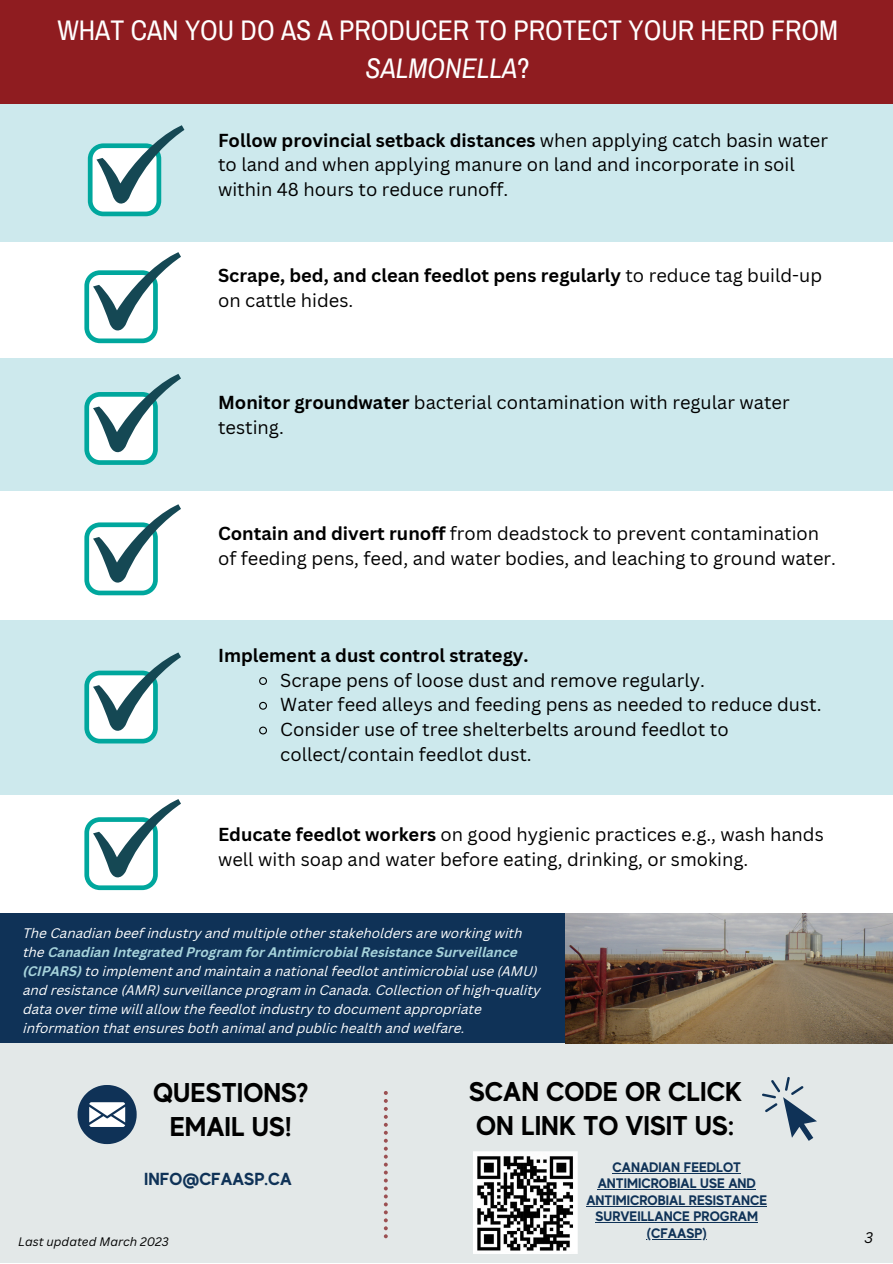
<style>
.page{position:relative;width:893px;height:1264px;background:#fff}
.page>*{position:absolute;margin:0;border:0;box-sizing:border-box;transform-origin:0 0}
.t1{font:27.75px/38.2px "Archivo Narrow";color:#fff;text-align:center}
.t2{font:700 27.15px/33.6px "MADE Evolve Sans";color:#000;text-align:center}
.t3{font:18.3px/24.8px "Canva Sans";color:#000}
.t4{font:700 18.3px/24.8px "Canva Sans";color:#000}
.t5{font:700 17.4px "MADE Evolve Sans";color:#0f3257}
.t6{font:italic 15px "Canva Sans";color:#000}
.t7{font:700 13.8px/16.5px "MADE Evolve Sans";color:#0f3257;text-align:center}
.t8{font:italic 13.5px/19px "Canva Sans";color:#fff}
.t9{font:italic 12px "Canva Sans";color:#000}
.s1{font-style:italic}
.s2{font-weight:700}
.s3{font-weight:400}
.s4{font-weight:700;color:#a6d3db}
</style>
<div class="page">
<div style="left:0;top:0;width:892px;height:1262px;background:#cde9ed"></div>
<div style="left:0;top:903px;width:892px;height:141px;background:#0f3257"></div>
<div style="left:0;top:1043px;width:892px;height:219px;background:#e3e8e8"></div>
<svg style="left:384px;top:1091px;width:4px;height:147px"></svg>
<svg style="left:77px;top:1085px;width:60px;height:59px"></svg>
<svg style="left:762px;top:1077px;width:55px;height:63px"></svg>
<div style="left:0;top:0;width:892px;height:103px;background:#8f1c20"></div>
<img style="left:565px;top:912px;width:327px;height:131px">
<div style="left:0;top:243px;width:892px;height:114px;background:#fff"></div>
<div style="left:0;top:491px;width:892px;height:128px;background:#fff"></div>
<div style="left:0;top:794px;width:892px;height:118px;background:#fff"></div>
<svg style="left:88px;top:125px;width:96px;height:91px"></svg>
<svg style="left:84px;top:252px;width:97px;height:91px"></svg>
<svg style="left:84px;top:374px;width:97px;height:91px"></svg>
<svg style="left:84px;top:504px;width:97px;height:91px"></svg>
<svg style="left:84px;top:652px;width:97px;height:91px"></svg>
<svg style="left:84px;top:799px;width:97px;height:91px"></svg>
<img style="left:473px;top:1151px;width:104px;height:102px">
<hr style="left:612px;top:1172px;width:129px;height:1px;background:#0f3257">
<hr style="left:597px;top:1189px;width:158px;height:1px;background:#0f3257">
<hr style="left:586px;top:1205px;width:181px;height:1px;background:#0f3257">
<hr style="left:595px;top:1222px;width:163px;height:1px;background:#0f3257">
<hr style="left:646px;top:1238px;width:60px;height:1px;background:#0f3257">
<svg style="left:259px;top:677px;width:8px;height:8px"></svg>
<svg style="left:259px;top:701px;width:8px;height:9px"></svg>
<svg style="left:259px;top:726px;width:8px;height:9px"></svg>
<p class="t1" style="left:57px;top:11px;width:782px">WHAT CAN YOU DO AS A PRODUCER TO PROTECT YOUR HERD FROM<br><span class="s1">SALMONELLA</span>?</p>
<p class="t3" style="left:218px;top:127px;width:611px"><span class="s2">Follow provincial setback distances</span> when applying catch basin water to land and when applying manure on land and incorporate in soil within 48 hours to reduce runoff.</p>
<p class="t4" style="left:218px;top:263px;width:605px">Scrape, bed, and clean feedlot pens regularly <span class="s3">to reduce tag build-up on cattle hides.</span></p>
<p class="t3" style="left:218px;top:390px;width:573px"><span class="s2">Monitor groundwater</span> bacterial contamination with regular water testing.</p>
<p class="t3" style="left:218px;top:521px;width:619px"><span class="s2">Contain and divert runoff</span> from deadstock to prevent contamination of feeding pens, feed, and water bodies, and leaching to ground water.</p>
<p class="t4" style="left:218px;top:642px;width:312px">Implement a dust control strategy.</p>
<p class="t3" style="left:280px;top:667px;width:426px">Scrape pens of loose dust and remove regularly.</p>
<p class="t3" style="left:280px;top:692px;width:542px">Water feed alleys and feeding pens as needed to reduce dust.</p>
<p class="t3" style="left:280px;top:716px;width:450px">Consider use of tree shelterbelts around feedlot to collect/contain feedlot dust.</p>
<p class="t3" style="left:218px;top:821px;width:607px"><span class="s2">Educate feedlot workers</span> on good hygienic practices e.g., wash hands well with soap and water before eating, drinking, or smoking.</p>
<p class="t8" style="left:23px;top:924px;width:519px">The Canadian beef industry and multiple other stakeholders are working with the <span class="s4">Canadian Integrated Program for Antimicrobial Resistance Surveillance (CIPARS)</span> to implement and maintain a national feedlot antimicrobial use (AMU) and resistance (AMR) surveillance program in Canada. Collection of high-quality data over time will allow the feedlot industry to document appropriate information that ensures both animal and public health and welfare.</p>
<p class="t2" style="left:153px;top:1075px;width:157px">QUESTIONS?<br>EMAIL US!</p>
<p class="t2" style="left:469px;top:1074px;width:274px;text-align:left">SCAN CODE OR CLICK<br>ON LINK TO VISIT US:</p>
<p class="t7" style="left:586px;top:1158px;width:182px">CANADIAN FEEDLOT<br>ANTIMICROBIAL USE AND<br>ANTIMICROBIAL RESISTANCE<br>SURVEILLANCE PROGRAM (CFAASP)</p>
<p class="t5" style="left:144px;top:1168px;width:149px">INFO@CFAASP.CA</p>
<p class="t9" style="left:18px;top:1233px;width:152px">Last updated March 2023</p>
<p class="t6" style="left:864px;top:1226px;width:10px">3</p>
</div>
